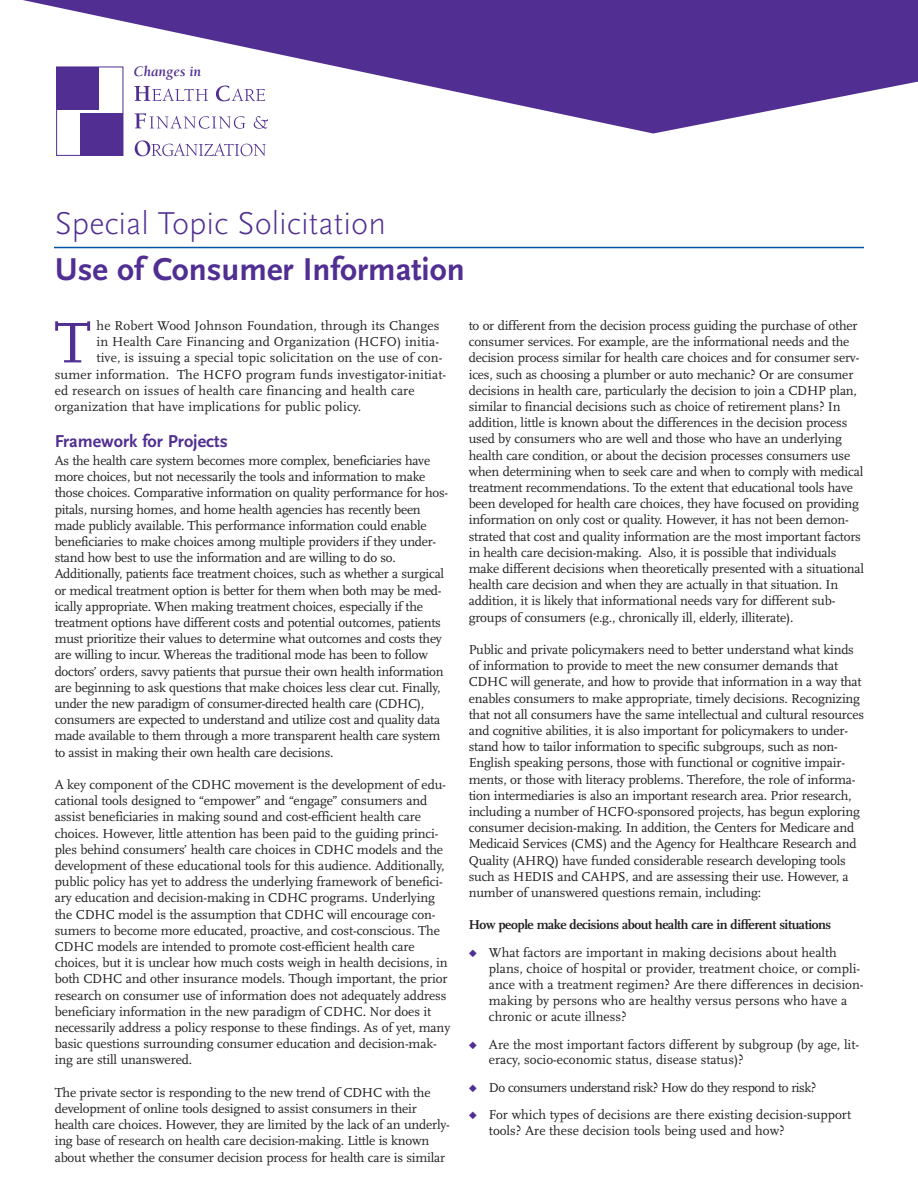
<style>
.page{position:relative;width:918px;height:1188px;background:#fff}
.page>*{position:absolute;margin:0;border:0;box-sizing:border-box;transform-origin:0 0}
.t1{font:59.7px "Scala LF";color:#502e92}
.t2{font:300 33px "Scala Sans";color:#502e92}
.t3{font:700 33px "Scala Sans LF";color:#502e92}
.t4{font:700 18px "Scala Sans";color:#502e92}
.t5{font:italic 700 14.85px "Berkeley";color:#502e92}
.t6{font:13.5px/16.2px "Scala LF";letter-spacing:-.015em;color:#231f20}
.t7{font:13.5px "Scala LF";letter-spacing:.01em;color:#231f20}
.t8{font:700 13.5px "Scala LF";letter-spacing:-.03em;color:#231f20}
.t9{font:13.5px "Scala LF";letter-spacing:-.035em;color:#231f20}
.s1{color:#502e92}
</style>
<div class="page">
<div style="left:56px;top:67px;width:67px;height:89px;border:1px solid #502e92"></div>
<div style="left:81px;top:113px;width:42px;height:42px;background:#502e92"></div>
<svg style="left:135px;top:140px;width:131px;height:16px"></svg>
<hr style="left:54px;top:247px;width:810px;height:1px;background:#0155a5">
<svg style="left:23px;top:0;width:895px;height:134px;fill:#502e92"></svg>
<p class="t5" style="left:134px;top:65px;width:69px">Changes in</p>
<h2 class="t2" style="left:55px;top:203px;width:333px">Special Topic Solicitation</h2>
<h2 class="t3" style="left:55px;top:256px;width:412px">Use of Consumer Information</h2>
<h1 class="t1" style="left:55px;top:318px;width:37px">T</h1>
<p class="t7" style="left:97px;top:320px;width:344px">he Robert Wood Johnson Foundation, through its Changes</p>
<p class="t7" style="left:97px;top:336px;width:344px">in Health Care Financing and Organization (HCFO) initia-</p>
<p class="t7" style="left:97px;top:352px;width:347px">tive, is issuing a special topic solicitation on the use of con-</p>
<p class="t7" style="left:55px;top:369px;width:393px">sumer information. The HCFO program funds investigator-initiat-</p>
<p class="t7" style="left:55px;top:385px;width:362px">ed research on issues of health care financing and health care</p>
<p class="t7" style="left:55px;top:401px;width:308px">organization that have implications for public policy.</p>
<h3 class="t4" style="left:55px;top:434px;width:175px">Framework for Projects</h3>
<p class="t6" style="left:55px;top:454px;width:395px">As the health care system becomes more complex, beneficiaries have more choices, but not necessarily the tools and information to make those choices. Comparative information on quality performance for hos&shy;pitals, nursing homes, and home health agencies has recently been made publicly available. This performance information could enable beneficiaries to make choices among multiple providers if they under&shy;stand how best to use the information and are willing to do so.<br>Additionally, patients face treatment choices, such as whether a surgical or medical treatment option is better for them when both may be med&shy;ically appropriate. When making treatment choices, especially if the treatment options have different costs and potential outcomes, patients must prioritize their values to determine what outcomes and costs they are willing to incur. Whereas the traditional mode has been to follow doctors’ orders, savvy patients that pursue their own health information are beginning to ask questions that make choices less clear cut. Finally, under the new paradigm of consumer-directed health care (CDHC), consumers are expected to understand and utilize cost and quality data made available to them through a more transparent health care system to assist in making their own health care decisions.</p>
<p class="t6" style="left:55px;top:778px;width:397px">A key component of the CDHC movement is the development of edu&shy;cational tools designed to “empower” and “engage” consumers and assist beneficiaries in making sound and cost-efficient health care choices. However, little attention has been paid to the guiding princi&shy;ples behind consumers’ health care choices in CDHC models and the development of these educational tools for this audience. Additionally, public policy has yet to address the underlying framework of benefici&shy;ary education and decision-making in CDHC programs. Underlying the CDHC model is the assumption that CDHC will encourage con&shy;sumers to become more educated, proactive, and cost-conscious. The CDHC models are intended to promote cost-efficient health care choices, but it is unclear how much costs weigh in health decisions, in both CDHC and other insurance models. Though important, the prior research on consumer use of information does not adequately address beneficiary information in the new paradigm of CDHC. Nor does it necessarily address a policy response to these findings. As of yet, many basic questions surrounding consumer education and decision-mak&shy;ing are still unanswered.</p>
<p class="t6" style="left:55px;top:1085px;width:397px">The private sector is responding to the new trend of CDHC with the development of online tools designed to assist consumers in their health care choices. However, they are limited by the lack of an underly&shy;ing base of research on health care decision-making. Little is known about whether the consumer decision process for health care is similar</p>
<p class="t6" style="left:469px;top:319px;width:397px">to or different from the decision process guiding the purchase of other consumer services. For example, are the informational needs and the decision process similar for health care choices and for consumer serv&shy;ices, such as choosing a plumber or auto mechanic? Or are consumer decisions in health care, particularly the decision to join a CDHP plan, similar to financial decisions such as choice of retirement plans? In addition, little is known about the differences in the decision process used by consumers who are well and those who have an underlying health care condition, or about the decision processes consumers use when determining when to seek care and when to comply with medical treatment recommendations. To the extent that educational tools have been developed for health care choices, they have focused on providing information on only cost or quality. However, it has not been demon&shy;strated that cost and quality information are the most important factors in health care decision-making. Also, it is possible that individuals make different decisions when theoretically presented with a situational health care decision and when they are actually in that situation. In addition, it is likely that informational needs vary for different sub&shy;groups of consumers (e.g., chronically ill, elderly, illiterate).</p>
<p class="t6" style="left:469px;top:643px;width:397px">Public and private policymakers need to better understand what kinds of information to provide to meet the new consumer demands that CDHC will generate, and how to provide that information in a way that enables consumers to make appropriate, timely decisions. Recognizing that not all consumers have the same intellectual and cultural resources and cognitive abilities, it is also important for policymakers to under&shy;stand how to tailor information to specific subgroups, such as non-English speaking persons, those with functional or cognitive impair&shy;ments, or those with literacy problems. Therefore, the role of informa&shy;tion intermediaries is also an important research area. Prior research, including a number of HCFO-sponsored projects, has begun exploring consumer decision-making. In addition, the Centers for Medicare and Medicaid Services (CMS) and the Agency for Healthcare Research and Quality (AHRQ) have funded considerable research developing tools such as HEDIS and CAHPS, and are assessing their use. However, a number of unanswered questions remain, including:</p>
<p class="t8" style="left:469px;top:919px;width:364px">How people make decisions about health care in different situations</p>
<p class="t6" style="left:489px;top:946px;width:376px;text-indent:-20px"><span class="s1">◆</span> What factors are important in making decisions about health plans, choice of hospital or provider, treatment choice, or compli&shy;ance with a treatment regimen? Are there differences in decision&shy;making by persons who are healthy versus persons who have a chronic or acute illness?</p>
<p class="t6" style="left:489px;top:1038px;width:372px;line-height:15.5px;text-indent:-20px"><span class="s1">◆</span> Are the most important factors different by subgroup (by age, lit&shy;eracy, socio-economic status, disease status)?</p>
<p class="t9" style="left:469px;top:1082px;width:349px"><span class="s1">◆</span> Do consumers understand risk? How do they respond to risk?</p>
<p class="t6" style="left:489px;top:1108px;width:364px;line-height:15.5px;text-indent:-20px"><span class="s1">◆</span> For which types of decisions are there existing decision-support tools? Are these decision tools being used and how?</p>
</div>
